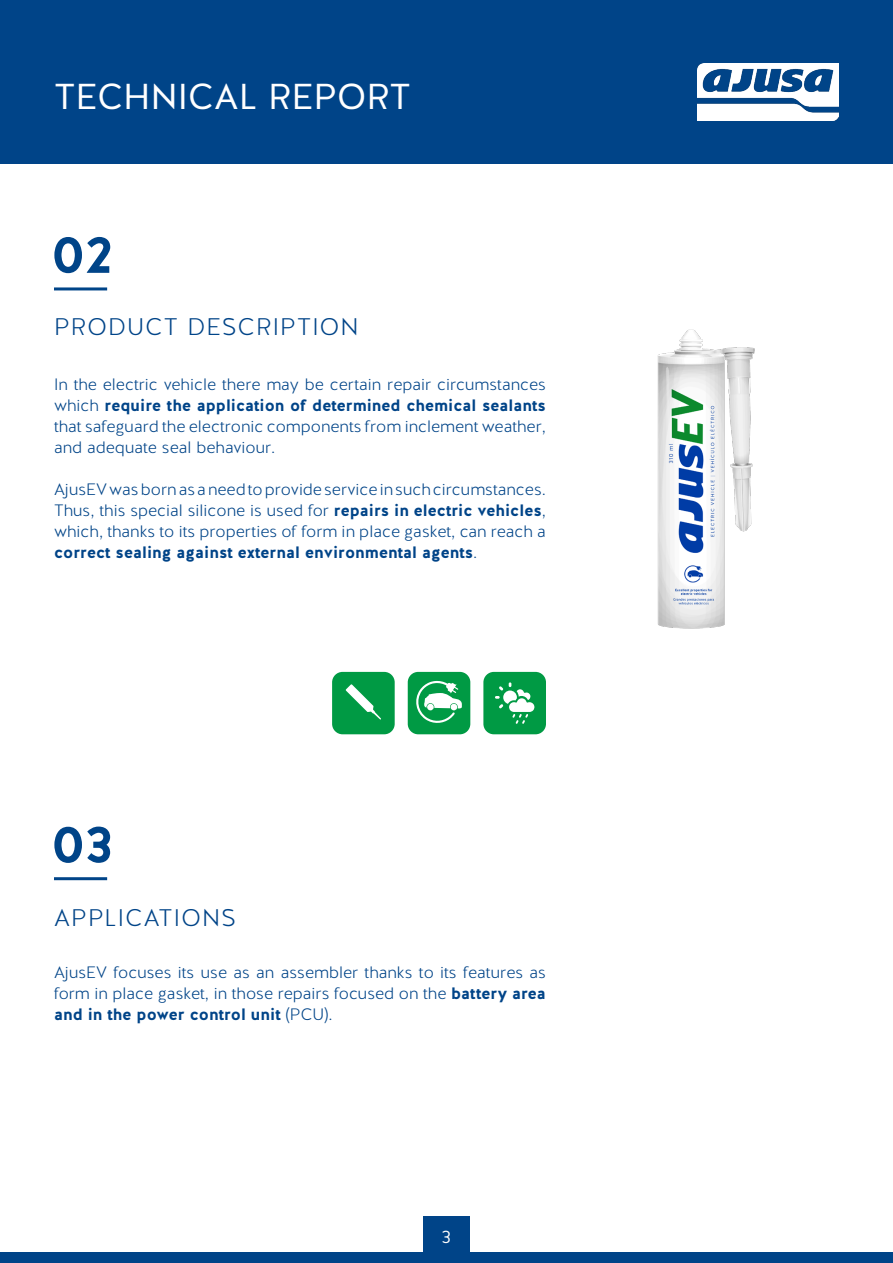
<style>
.page{position:relative;width:893px;height:1263px;background:#fff}
.page>*{position:absolute;margin:0;border:0;box-sizing:border-box;transform-origin:0 0}
.t1{font:700 52.5px "Halis GR";color:#048}
.t2{font:36px "Halis GR";color:#fff}
.t3{font:300 24px "Halis GR";letter-spacing:.05em;color:#048}
.t4{font:18px "Halis GR";color:#fff}
.t5{font:300 16.5px/21px "Halis GR";color:#048;text-align:justify}
.s1{font-weight:700}
</style>
<div class="page">
<div style="left:0;top:0;width:893px;height:163px;background:#048"></div>
<div style="left:0;top:1252px;width:893px;height:11px;background:#048"></div>
<div style="left:423px;top:1216px;width:47px;height:46px;background:#048"></div>
<img style="left:698px;top:64px;width:141px;height:56px">
<hr style="left:54px;top:287px;width:53px;height:3px;background:#048">
<hr style="left:54px;top:877px;width:53px;height:3px;background:#048">
<div style="left:332px;top:672px;width:63px;height:62px;background:#009a44;border-radius:10px"></div>
<div style="left:408px;top:672px;width:62px;height:62px;background:#009a44;border-radius:10px"></div>
<div style="left:483px;top:672px;width:63px;height:62px;background:#009a44;border-radius:10px"></div>
<svg style="left:495px;top:682px;width:39px;height:42px"></svg>
<svg style="left:416px;top:681px;width:46px;height:42px"></svg>
<svg style="left:346px;top:684px;width:35px;height:35px"></svg>
<img style="left:657px;top:329px;width:98px;height:300px">
<h2 class="t2" style="left:54px;top:73px;width:358px">TECHNICAL REPORT</h2>
<h1 class="t1" style="left:51px;top:221px;width:64px">02</h1>
<h3 class="t3" style="left:54px;top:311px;width:306px">PRODUCT DESCRIPTION</h3>
<p class="t5" style="left:54px;top:374px;width:493px">In the electric vehicle there may be certain repair circumstances which <span class="s1">require the application of determined chemical sealants </span>that safeguard the electronic components from inclement weather, and adequate seal behaviour.</p>
<p class="t5" style="left:54px;top:479px;width:493px">AjusEV was born as a need to provide service in such circumstances.<br>Thus, this special silicone is used for <span class="s1">repairs in electric vehicles</span>, which, thanks to its properties of form in place gasket, can reach a <span class="s1">correct sealing against external environmental agents</span>.</p>
<h1 class="t1" style="left:51px;top:810px;width:64px">03</h1>
<h3 class="t3" style="left:54px;top:903px;width:183px">APPLICATIONS</h3>
<p class="t5" style="left:54px;top:962px;width:494px">AjusEV focuses its use as an assembler thanks to its features as form in place gasket, in those repairs focused on the <span class="s1">battery area and in the power control unit</span> (PCU).</p>
<p class="t4" style="left:442px;top:1225px;width:11px">3</p>
</div>
